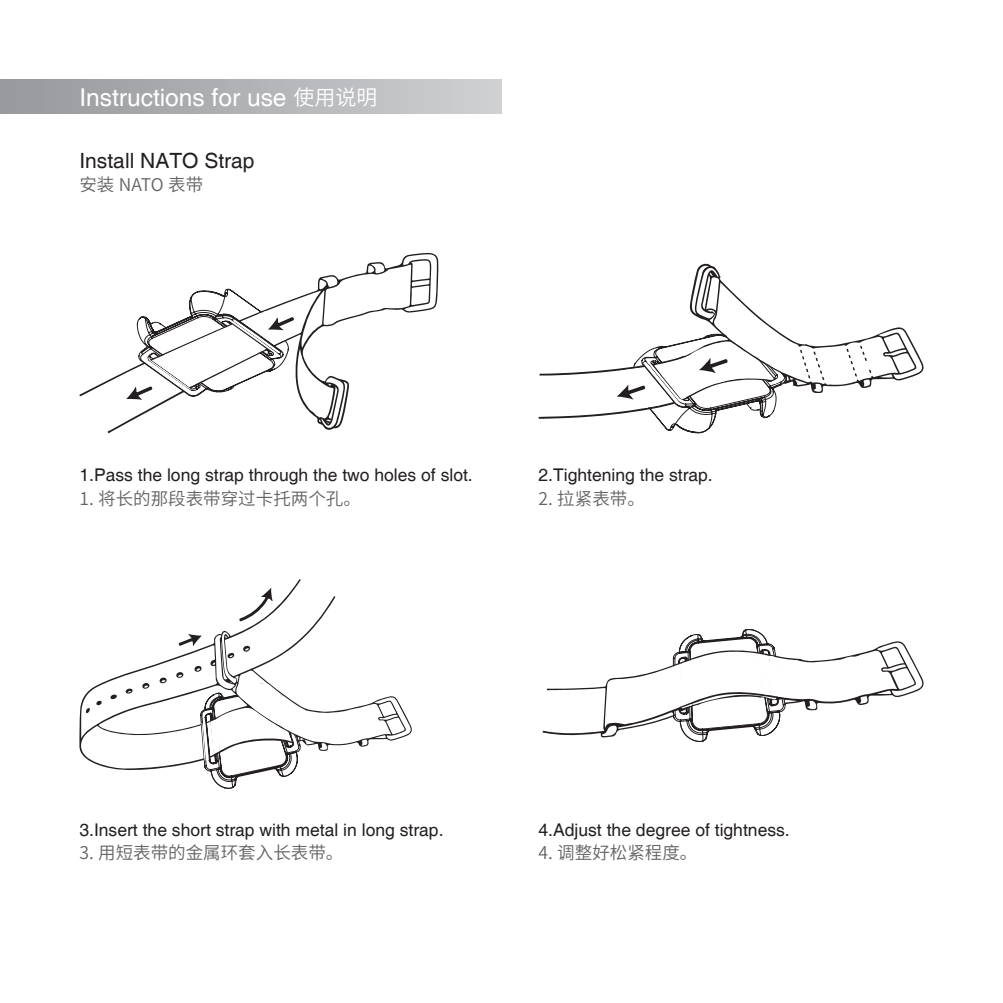
<style>
.page{position:relative;width:1003px;height:1003px;background:#fff}
.page>*{position:absolute;margin:0;border:0;box-sizing:border-box;transform-origin:0 0}
.t1{font:24.5px "Helvetica";color:#fff}
.t2{font:21px "Helvetica";color:#231f20}
.t3{font:17.5px "Helvetica";color:#231f20}
.t4{font:17.5px "Source Han Sans CN";color:#636366}
.s1{font-family:"Source Han Sans CN";font-size:21px}
</style>
<div class="page">
<div style="left:0;top:79px;width:501px;height:34px;background:linear-gradient(to right,#96979b,#cfd0d2)"></div>
<svg style="left:107px;top:253px;width:331px;height:180px"></svg>
<svg style="left:383px;top:269px;width:7px;height:4px"></svg>
<svg style="left:318px;top:375px;width:27px;height:56px"></svg>
<svg style="left:79px;top:288px;width:215px;height:111px"></svg>
<svg style="left:538px;top:276px;width:385px;height:143px"></svg>
<svg style="left:694px;top:264px;width:26px;height:56px"></svg>
<svg style="left:539px;top:326px;width:253px;height:107px"></svg>
<svg style="left:79px;top:579px;width:332px;height:191px"></svg>
<svg style="left:178px;top:630px;width:127px;height:158px"></svg>
<svg style="left:542px;top:629px;width:381px;height:112px"></svg>
<h1 class="t1" style="left:79px;top:83px;width:299px">Instructions for use <span class="s1">使用说明</span></h1>
<p class="t2" style="left:79px;top:149px;width:177px">Install NATO Strap</p>
<p class="t4" style="left:79px;top:175px;width:125px">安装 NATO 表带</p>
<p class="t3" style="left:79px;top:465px;width:394px">1.Pass the long strap through the two holes of slot.</p>
<p class="t4" style="left:79px;top:488px;width:283px">1. 将长的那段表带穿过卡托两个孔。</p>
<p class="t3" style="left:538px;top:465px;width:176px">2.Tightening the strap.</p>
<p class="t4" style="left:538px;top:488px;width:108px">2. 拉紧表带。</p>
<p class="t3" style="left:79px;top:819px;width:365px">3.Insert the short strap with metal in long strap.</p>
<p class="t3" style="left:538px;top:819px;width:252px">4.Adjust the degree of tightness.</p>
<p class="t4" style="left:79px;top:842px;width:265px">3. 用短表带的金属环套入长表带。</p>
<p class="t4" style="left:538px;top:842px;width:160px">4. 调整好松紧程度。</p>
</div>
